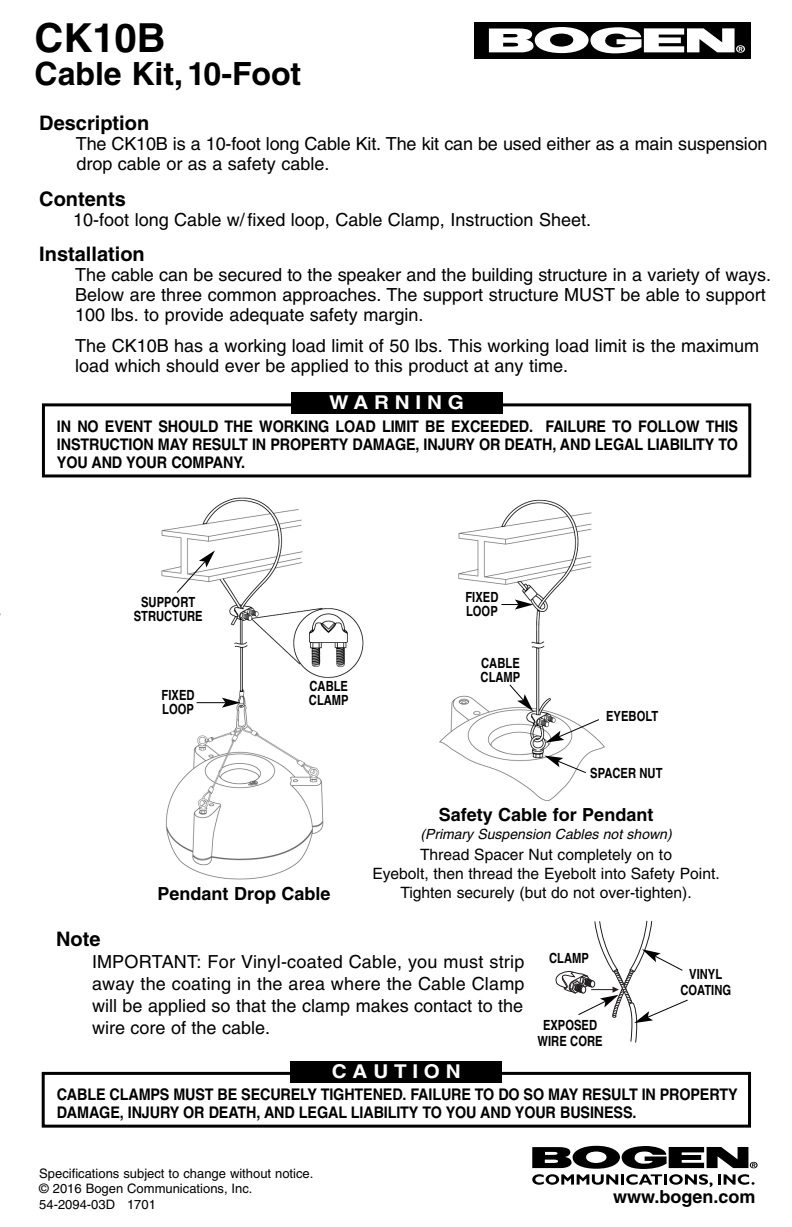
<style>
.page{position:relative;width:792px;height:1227px;background:#fff}
.page>*{position:absolute;margin:0;border:0;box-sizing:border-box;transform-origin:0 0}
.t1{font:700 40px "Helvetica";color:#000}
.t2{font:700 32px "Helvetica";color:#000}
.t3{font:700 20px "Helvetica";color:#000}
.t4{font:700 19px "Helvetica";letter-spacing:.28em;color:#fff;scale:1.09 1}
.t5{font:18px/20px "Helvetica";color:#000}
.t6{font:700 18px "Helvetica";color:#000}
.t7{font:700 16px/18px "Helvetica";letter-spacing:-.01em;color:#000;scale:.9 1}
.t8{font:15.6px/18.8px "Helvetica";color:#000;text-align:center}
.t9{font:700 14px/14px "Helvetica";color:#000;scale:.8 1}
.t10{font:italic 14px "Helvetica";color:#000}
.t11{font:13px/15.6px "Helvetica";color:#000}
</style>
<div class="page">
<div style="left:42px;top:1071px;width:709px;height:56px;border:3px solid #000"></div>
<div style="left:474px;top:22px;width:276px;height:37px;background:#000"></div>
<svg style="left:489px;top:27px;width:256px;height:26px"></svg>
<svg style="left:532px;top:1145px;width:225px;height:23px"></svg>
<svg style="left:532px;top:1174px;width:180px;height:12px"></svg>
<svg style="left:718px;top:1174px;width:36px;height:10px"></svg>
<div style="left:291px;top:1061px;width:211px;height:21px;background:#000"></div>
<div style="left:42px;top:403px;width:709px;height:74px;border:3px solid #000"></div>
<div style="left:291px;top:392px;width:211px;height:22px;background:#000"></div>
<svg style="left:555px;top:920px;width:133px;height:123px"></svg>
<img style="left:161px;top:497px;width:203px;height:383px">
<img style="left:439px;top:499px;width:166px;height:302px">
<svg style="left:545px;top:718px;width:55px;height:24px"></svg>
<svg style="left:544px;top:755px;width:43px;height:19px"></svg>
<svg style="left:508px;top:683px;width:25px;height:28px"></svg>
<svg style="left:196px;top:697px;width:44px;height:10px"></svg>
<svg style="left:176px;top:550px;width:39px;height:44px"></svg>
<svg style="left:501px;top:599px;width:32px;height:10px"></svg>
<h1 class="t1" style="left:35px;top:23px;width:133px">CK10B</h1>
<h2 class="t2" style="left:35px;top:62px;width:268px">Cable Kit,10-Foot</h2>
<p class="t3" style="left:39px;top:116px;width:111px">Description</p>
<p class="t5" style="left:76px;top:135px;width:693px">The CK10B is a 10-foot long Cable Kit. The kit can be used either as a main suspension drop cable or as a safety cable.</p>
<p class="t3" style="left:39px;top:191px;width:88px">Contents</p>
<p class="t5" style="left:73px;top:212px;width:519px">10-foot long Cable w/fixed loop, Cable Clamp, Instruction Sheet.</p>
<p class="t3" style="left:39px;top:247px;width:107px">Installation</p>
<p class="t5" style="left:75px;top:267px;width:697px">The cable can be secured to the speaker and the building structure in a variety of ways.<br>Below are three common approaches. The support structure MUST be able to support<br>100 lbs. to provide adequate safety margin.</p>
<p class="t5" style="left:75px;top:337px;width:685px">The CK10B has a working load limit of 50 lbs. This working load limit is the maximum load which should ever be applied to this product at any time.</p>
<p class="t4" style="left:329px;top:395px;width:125px">WARNING</p>
<p class="t7" style="left:57px;top:419px;width:758px;text-align:justify">IN NO EVENT SHOULD THE WORKING LOAD LIMIT BE EXCEEDED. FAILURE TO FOLLOW THIS INSTRUCTION MAY RESULT IN PROPERTY DAMAGE, INJURY OR DEATH, AND LEGAL LIABILITY TO YOU AND YOUR COMPANY.</p>
<p class="t9" style="left:134px;top:596px;width:88px;text-align:center">SUPPORT<br>STRUCTURE</p>
<p class="t9" style="left:162px;top:689px;width:43px">FIXED<br>LOOP</p>
<p class="t9" style="left:309px;top:680px;width:51px">CABLE<br>CLAMP</p>
<p class="t6" style="left:158px;top:886px;width:174px">Pendant Drop Cable</p>
<p class="t9" style="left:465px;top:592px;width:43px">FIXED<br>LOOP</p>
<p class="t9" style="left:480px;top:657px;width:51px">CABLE<br>CLAMP</p>
<p class="t9" style="left:606px;top:710px;width:67px">EYEBOLT</p>
<p class="t9" style="left:590px;top:767px;width:92px">SPACER NUT</p>
<p class="t6" style="left:439px;top:807px;width:216px">Safety Cable for Pendant</p>
<p class="t10" style="left:420px;top:829px;width:256px">(Primary Suspension Cables not shown)</p>
<p class="t8" style="left:372px;top:846px;width:349px">Thread Spacer Nut completely on to<br>Eyebolt, then thread the Eyebolt into Safety Point.<br>Tighten securely (but do not over-tighten).</p>
<p class="t3" style="left:56px;top:931px;width:46px">Note</p>
<p class="t5" style="left:92px;top:952px;width:434px;line-height:22px;text-align:justify">IMPORTANT: For Vinyl-coated Cable, you must strip away the coating in the area where the Cable Clamp will be applied so that the clamp makes contact to the wire core of the cable.</p>
<p class="t4" style="left:332px;top:1064px;width:120px">CAUTION</p>
<p class="t9" style="left:549px;top:952px;width:51px">CLAMP</p>
<p class="t9" style="left:537px;top:1018px;width:83px;line-height:16px;text-align:center">EXPOSED<br>WIRE CORE</p>
<p class="t9" style="left:680px;top:967px;width:65px;line-height:16px;text-align:center">VINYL<br>COATING</p>
<p class="t7" style="left:57px;top:1086px;width:758px">CABLE CLAMPS MUST BE SECURELY TIGHTENED. FAILURE TO DO SO MAY RESULT IN PROPERTY<br>DAMAGE, INJURY OR DEATH, AND LEGAL LIABILITY TO YOU AND YOUR BUSINESS.</p>
<p class="t11" style="left:39px;top:1166px;width:276px">Specifications subject to change without notice. © 2016 Bogen Communications, Inc.<br>54-2094-03D 1701</p>
<p class="t6" style="left:613px;top:1189px;width:144px">www.bogen.com</p>
</div>
